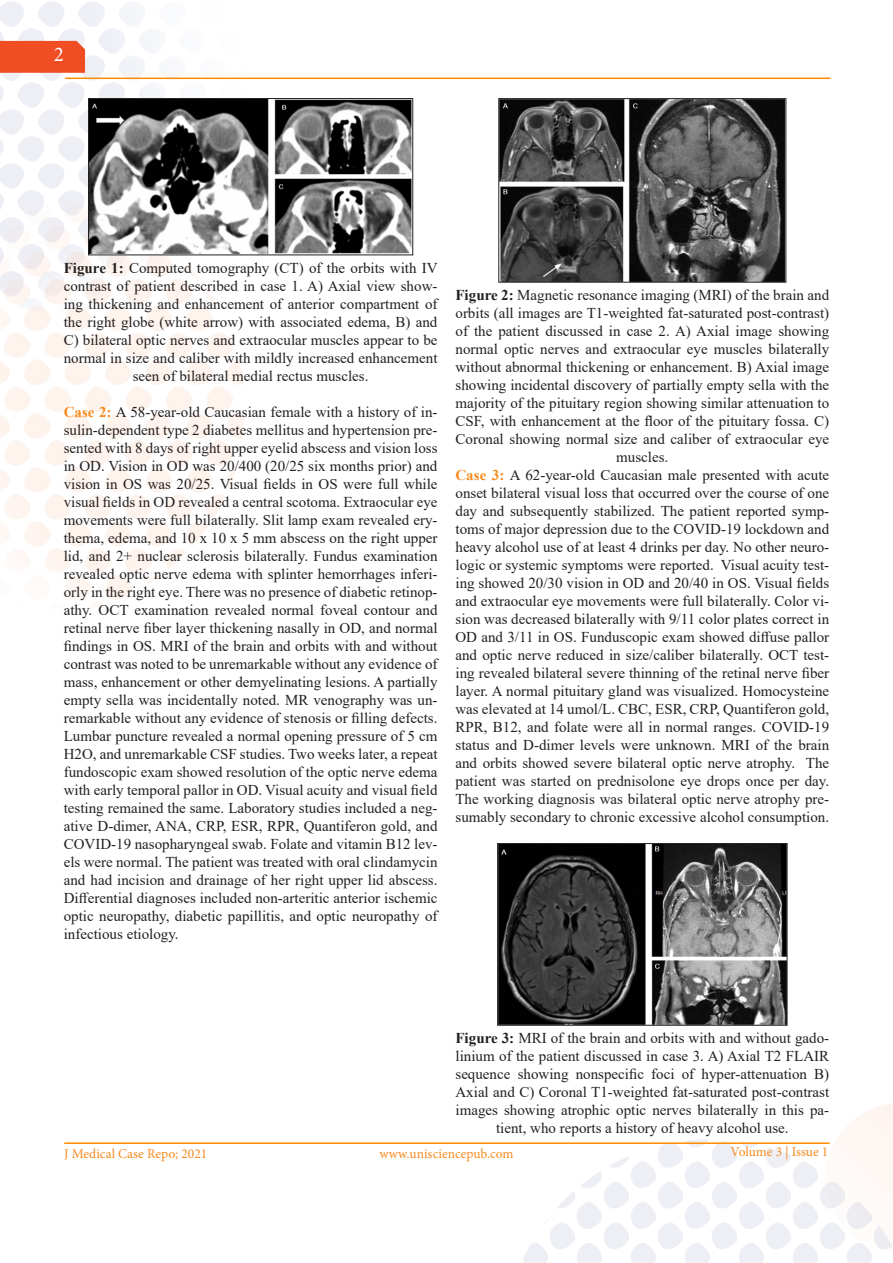
<style>
.page{position:relative;width:893px;height:1263px;background:#fff}
.page>*{position:absolute;margin:0;border:0;box-sizing:border-box;transform-origin:0 0}
.SUBHEAD{font:21px "Minion Pro";color:#fff}
.ABSTRACT{font:15px/18px "Times New Roman";color:#231f20;text-align:center}
.t1{font:13.5px "Minion Pro";color:#f68b21}
.s1{font-weight:700}
.s2{font-weight:700;color:#f68b1f}
</style>
<div class="page">
<svg style="left:841px;top:1103px;width:52px;height:36px"></svg>
<div style="left:0;top:41px;width:85px;height:32px;background:#f04d24"></div>
<hr style="left:64px;top:1142px;width:766px;height:2px;background:#ff8b01">
<hr style="left:65px;top:78px;width:765px;height:1px;background:#ff8b01">
<img style="left:90px;top:100px;width:321px;height:153px">
<div style="left:88px;top:98px;width:325px;height:157px;border:1px solid #231f20"></div>
<img style="left:501px;top:100px;width:283px;height:180px">
<div style="left:499px;top:98px;width:287px;height:184px;border:1px solid #231f20"></div>
<img style="left:499px;top:845px;width:286px;height:178px">
<div style="left:497px;top:843px;width:290px;height:182px;border:1px solid #231f20"></div>
<p class="SUBHEAD" style="left:54px;top:40px;width:12px">2</p>
<p class="ABSTRACT" style="left:64px;top:258px;width:375px"><span class="s1">Figure 1:</span> Computed tomography (CT) of the orbits with IV contrast of patient described in case 1. A) Axial view show&shy;ing thickening and enhancement of anterior compartment of the right globe (white arrow) with associated edema, B) and C) bilateral optic nerves and extraocular muscles appear to be normal in size and caliber with mildly increased enhancement seen of bilateral medial rectus muscles.</p>
<p class="ABSTRACT" style="left:64px;top:402px;width:375px;text-align:justify"><span class="s2">Case 2:</span> A 58-year-old Caucasian female with a history of in&shy;sulin-dependent type 2 diabetes mellitus and hypertension pre&shy;sented with 8 days of right upper eyelid abscess and vision loss in OD. Vision in OD was 20/400 (20/25 six months prior) and vision in OS was 20/25. Visual fields in OS were full while visual fields in OD revealed a central scotoma. Extraocular eye movements were full bilaterally. Slit lamp exam revealed ery&shy;thema, edema, and 10 x 10 x 5 mm abscess on the right upper lid, and 2+ nuclear sclerosis bilaterally. Fundus examination revealed optic nerve edema with splinter hemorrhages inferi&shy;orly in the right eye. There was no presence of diabetic retinop&shy;athy. OCT examination revealed normal foveal contour and retinal nerve fiber layer thickening nasally in OD, and normal findings in OS. MRI of the brain and orbits with and without contrast was noted to be unremarkable without any evidence of mass, enhancement or other demyelinating lesions. A partially empty sella was incidentally noted. MR venography was un&shy;remarkable without any evidence of stenosis or filling defects.<br>Lumbar puncture revealed a normal opening pressure of 5 cm H2O, and unremarkable CSF studies. Two weeks later, a repeat fundoscopic exam showed resolution of the optic nerve edema with early temporal pallor in OD. Visual acuity and visual field testing remained the same. Laboratory studies included a neg&shy;ative D-dimer, ANA, CRP, ESR, RPR, Quantiferon gold, and COVID-19 nasopharyngeal swab. Folate and vitamin B12 lev&shy;els were normal. The patient was treated with oral clindamycin and had incision and drainage of her right upper lid abscess.<br>Differential diagnoses included non-arteritic anterior ischemic optic neuropathy, diabetic papillitis, and optic neuropathy of infectious etiology.</p>
<p class="ABSTRACT" style="left:455px;top:286px;width:375px"><span class="s1">Figure 2:</span> Magnetic resonance imaging (MRI) of the brain and orbits (all images are T1-weighted fat-saturated post-contrast) of the patient discussed in case 2. A) Axial image showing normal optic nerves and extraocular eye muscles bilaterally without abnormal thickening or enhancement. B) Axial image showing incidental discovery of partially empty sella with the majority of the pituitary region showing similar attenuation to CSF, with enhancement at the floor of the pituitary fossa. C)<br>Coronal showing normal size and caliber of extraocular eye muscles.</p>
<p class="ABSTRACT" style="left:455px;top:466px;width:375px;text-align:justify"><span class="s2">Case 3:</span> A 62-year-old Caucasian male presented with acute onset bilateral visual loss that occurred over the course of one day and subsequently stabilized. The patient reported symp&shy;toms of major depression due to the COVID-19 lockdown and heavy alcohol use of at least 4 drinks per day. No other neuro&shy;logic or systemic symptoms were reported. Visual acuity test&shy;ing showed 20/30 vision in OD and 20/40 in OS. Visual fields and extraocular eye movements were full bilaterally. Color vi&shy;sion was decreased bilaterally with 9/11 color plates correct in OD and 3/11 in OS. Funduscopic exam showed diffuse pallor and optic nerve reduced in size/caliber bilaterally. OCT test&shy;ing revealed bilateral severe thinning of the retinal nerve fiber layer. A normal pituitary gland was visualized. Homocysteine was elevated at 14 umol/L. CBC, ESR, CRP, Quantiferon gold, RPR, B12, and folate were all in normal ranges. COVID-19 status and D-dimer levels were unknown. MRI of the brain and orbits showed severe bilateral optic nerve atrophy. The patient was started on prednisolone eye drops once per day.<br>The working diagnosis was bilateral optic nerve atrophy pre&shy;sumably secondary to chronic excessive alcohol consumption.</p>
<p class="ABSTRACT" style="left:455px;top:1029px;width:375px"><span class="s1">Figure 3:</span> MRI of the brain and orbits with and without gado&shy;linium of the patient discussed in case 3. A) Axial T2 FLAIR sequence showing nonspecific foci of hyper-attenuation B)<br>Axial and C) Coronal T1-weighted fat-saturated post-contrast images showing atrophic optic nerves bilaterally in this pa&shy;tient, who reports a history of heavy alcohol use.</p>
<p class="t1" style="left:64px;top:1144px;width:145px">J Medical Case Repo; 2021</p>
<p class="t1" style="left:379px;top:1144px;width:136px">www.unisciencepub.com</p>
<p class="t1" style="left:730px;top:1143px;width:99px">Volume 3 | Issue 1</p>
</div>
